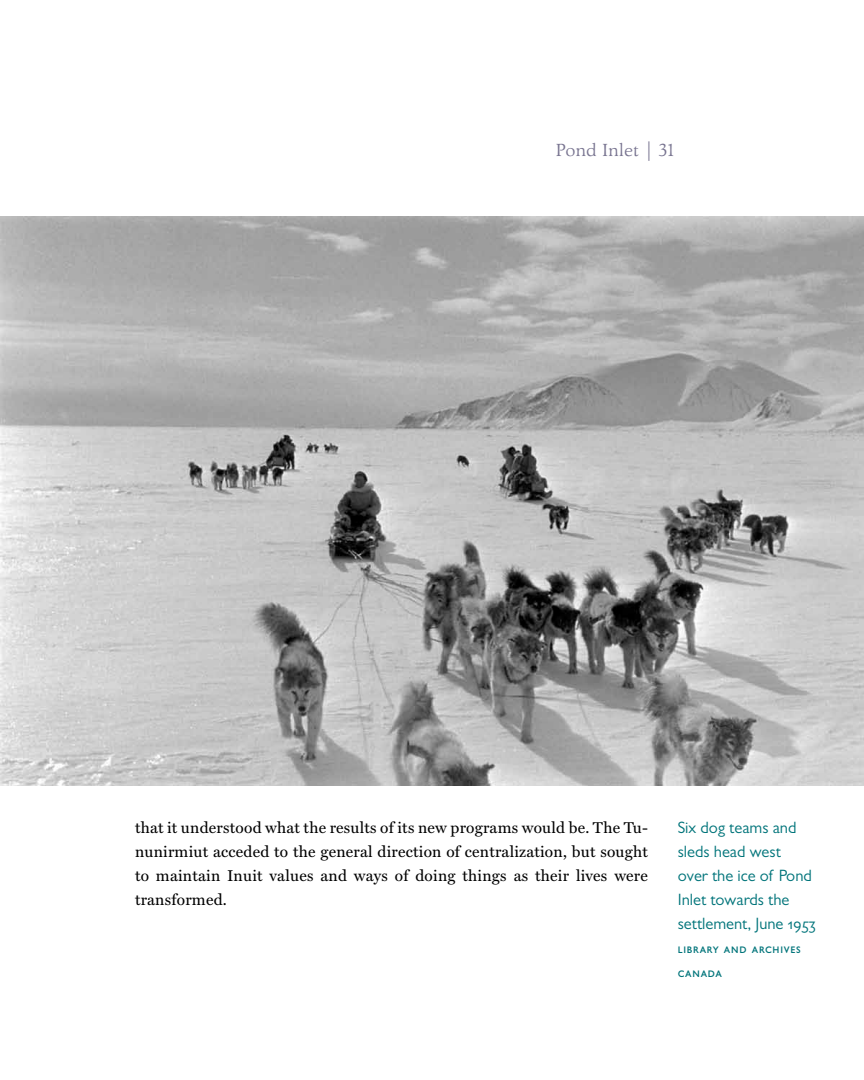
<style>
.page{position:relative;width:864px;height:1080px;background:#fff}
.page>*{position:absolute;margin:0;border:0;box-sizing:border-box;transform-origin:0 0}
.t1{font:19.5px "Agfa Wile Roman";color:#787490}
.t2{font:16.5px/24px "Gill Custom";color:#00747a}
.t3{font:15.75px/24px "Miller Text";letter-spacing:.015em;color:#000;text-align:justify}
.t4{font:13.5px/24px "Gill Custom Small Caps";letter-spacing:.055em;color:#00747a}
</style>
<div class="page">
<img style="left:0;top:216px;width:864px;height:569px">
<p class="t1" style="left:555px;top:139px;width:122px">Pond Inlet | 31</p>
<p class="t3" style="left:135px;top:815px;width:515px">that it understood what the results of its new programs would be. The Tu&shy;nunirmiut acceded to the general direction of centralization, but sought to maintain Inuit values and ways of doing things as their lives were transformed.</p>
<p class="t2" style="left:678px;top:815px;width:140px">Six dog teams and sleds head west<br>over the ice of Pond<br>Inlet towards the settlement, June 1953</p>
<p class="t4" style="left:678px;top:936px;width:124px">library and archives canada</p>
</div>
